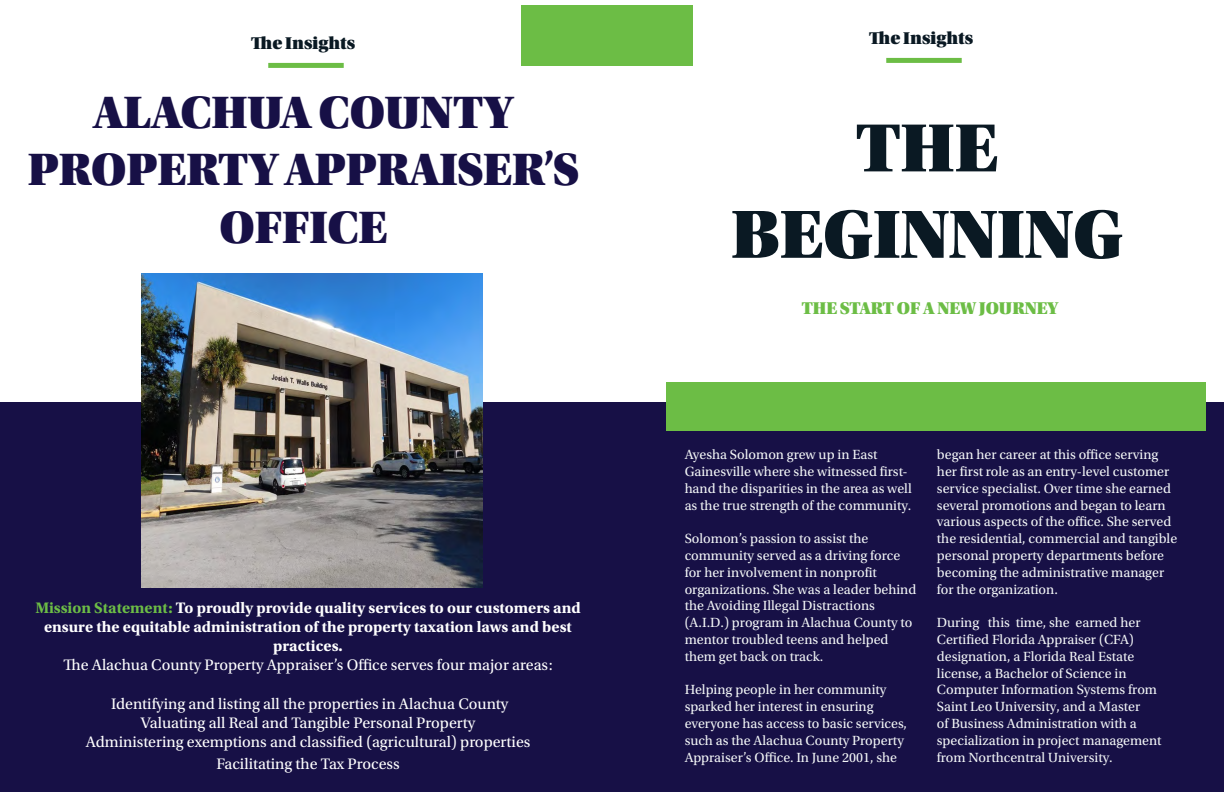
<style>
.page{position:relative;width:1224px;height:792px;background:#fff}
.page>*{position:absolute;margin:0;border:0;box-sizing:border-box;transform-origin:0 0}
.Story_Heading{font:72px/86.4px "Utopia Std Black Headline";color:#0a1923;text-align:center}
.Subheading{font:48px/57.6px "Utopia Std Black Headline";color:#171046;text-align:center}
.Page_Detail{font:18px "Utopia Std Black Headline";color:#0a1923}
.Page_Detail-2{font:18px "Utopia Std Black Headline";color:#6cbd45}
.Page_Detail-3{font:16px "Utopia Std";color:#fff}
.Page_Detail-4{font:700 16px/19.2px "Utopia Std";color:#fff;text-align:center}
.Body_Text{font:14px/16.8px "Utopia Std";color:#f3f6f7}
.s1{color:#6cbd45}
</style>
<div class="page">
<div style="left:0;top:402px;width:1224px;height:390px;background:#171046"></div>
<div style="left:666px;top:382px;width:540px;height:49px;background:#6cbd45"></div>
<img style="left:142px;top:274px;width:340px;height:313px">
<div style="left:521px;top:6px;width:172px;height:60px;background:#6cbd45"></div>
<div style="left:268px;top:63px;width:76px;height:5px;background:#6cbd45"></div>
<div style="left:886px;top:58px;width:76px;height:5px;background:#6cbd45"></div>
<p class="Page_Detail" style="left:251px;top:34px;width:105px">The Insights</p>
<p class="Subheading" style="left:28px;top:84px;width:552px">ALACHUA COUNTY<br>PROPERTY APPRAISER’S<br>OFFICE</p>
<p class="Page_Detail-4" style="left:35px;top:598px;width:547px"><span class="s1">Mission Statement:</span> To proudly provide quality services to our customers and ensure the equitable administration of the property taxation laws and best practices.</p>
<p class="Page_Detail-3" style="left:63px;top:657px;width:491px">The Alachua County Property Appraiser’s Office serves four major areas:</p>
<p class="Page_Detail-3" style="left:111px;top:695px;width:399px">Identifying and listing all the properties in Alachua County</p>
<p class="Page_Detail-3" style="left:141px;top:714px;width:336px">Valuating all Real and Tangible Personal Property</p>
<p class="Page_Detail-3" style="left:86px;top:733px;width:446px">Administering exemptions and classified (agricultural) properties</p>
<p class="Page_Detail-3" style="left:216px;top:755px;width:185px">Facilitating the Tax Process</p>
<p class="Page_Detail" style="left:869px;top:29px;width:105px">The Insights</p>
<p class="Story_Heading" style="left:731px;top:106px;width:394px">THE<br>BEGINNING</p>
<p class="Page_Detail-2" style="left:802px;top:299px;width:258px">THE START OF A NEW JOURNEY</p>
<p class="Body_Text" style="left:685px;top:447px;width:229px">Ayesha Solomon grew up in East Gainesville where she witnessed first&shy;hand the disparities in the area as well as the true strength of the community.</p>
<p class="Body_Text" style="left:685px;top:531px;width:233px">Solomon’s passion to assist the community served as a driving force for her involvement in nonprofit organizations. She was a leader behind the Avoiding Illegal Distractions (A.I.D.) program in Alachua County to mentor troubled teens and helped them get back on track.</p>
<p class="Body_Text" style="left:685px;top:682px;width:224px">Helping people in her community sparked her interest in ensuring everyone has access to basic services, such as the Alachua County Property Appraiser’s Office. In June 2001, she</p>
<p class="Body_Text" style="left:937px;top:447px;width:242px">began her career at this office serving her first role as an entry-level customer service specialist. Over time she earned several promotions and began to learn various aspects of the office. She served the residential, commercial and tangible personal property departments before becoming the administrative manager for the organization.</p>
<p class="Body_Text" style="left:937px;top:615px;width:226px">During this time, she earned her Certified Florida Appraiser (CFA) designation, a Florida Real Estate license, a Bachelor of Science in Computer Information Systems from Saint Leo University, and a Master<br>of Business Administration with a specialization in project management from Northcentral University.</p>
</div>
